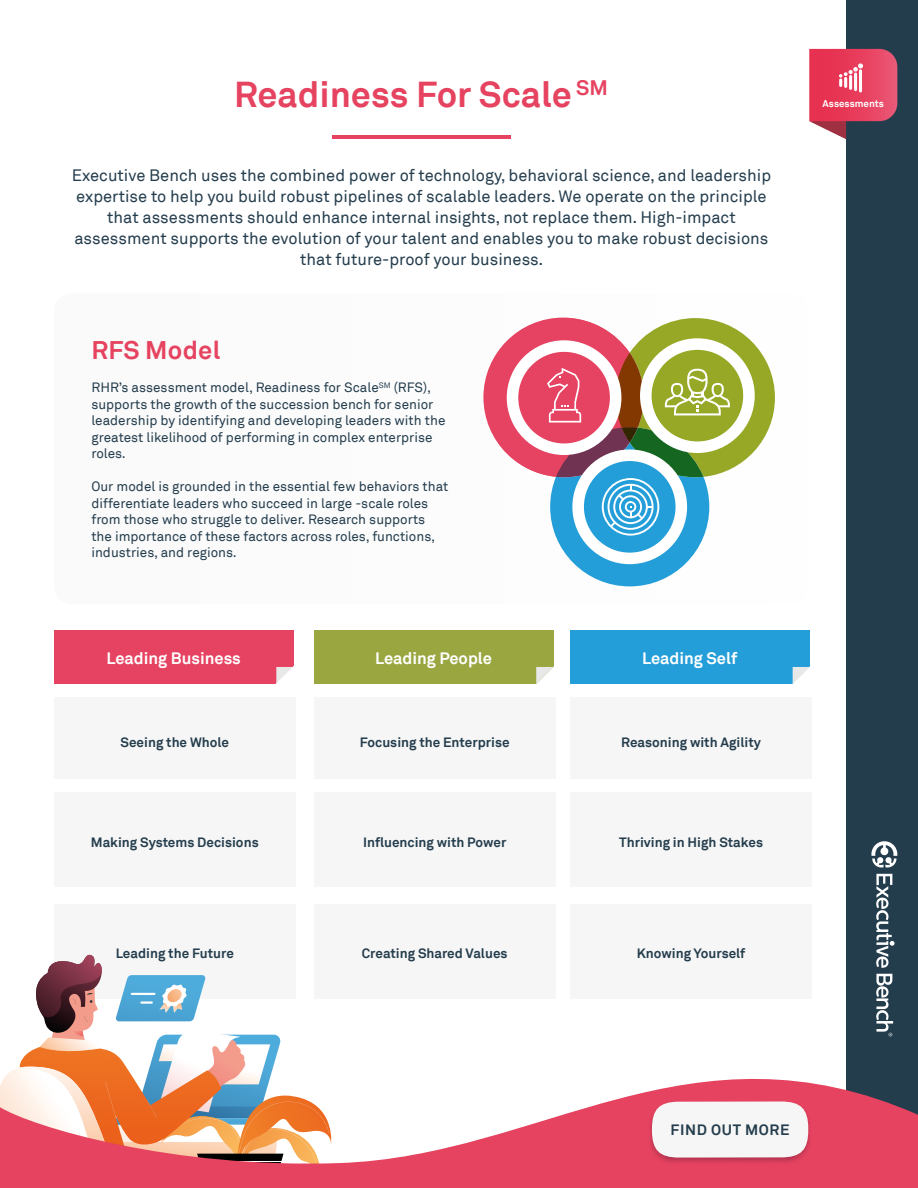
<style>
.page{position:relative;width:918px;height:1188px;background:#fff}
.page>*{position:absolute;margin:0;border:0;box-sizing:border-box;transform-origin:0 0}
.t1{font:700 36px "Akkurat";color:#e64360}
.t2{font:700 25.5px "Akkurat";letter-spacing:.01em;color:#e64360}
.t3{font:16.5px/21px "Akkurat";color:#243d4d;text-align:center}
.t4{font:700 16.5px "Akkurat";color:#fff}
.t5{font:700 15px "Akkurat";letter-spacing:.04em;color:#243d4d}
.t6{font:13.5px/16.5px "Akkurat";color:#243d4d}
.t7{font:700 13.5px "Akkurat";color:#243d4d}
.t8{font:700 9.9px "Akkurat";color:#fff}
</style>
<div class="page">
<div style="left:54px;top:293px;width:755px;height:311px;background:#fafafa;border-radius:18px"></div>
<div style="left:54px;top:792px;width:242px;height:94px;background:#f6f6f6"></div>
<div style="left:314px;top:792px;width:241px;height:94px;background:#f6f6f6"></div>
<div style="left:570px;top:792px;width:242px;height:94px;background:#f6f6f6"></div>
<div style="left:54px;top:905px;width:242px;height:94px;background:#f6f6f6"></div>
<div style="left:314px;top:905px;width:241px;height:94px;background:#f6f6f6"></div>
<svg style="left:36px;top:955px;width:170px;height:59px"></svg>
<div style="left:570px;top:905px;width:242px;height:94px;background:#f6f6f6"></div>
<div style="left:846px;top:0;width:72px;height:1187px;background:#243d4d"></div>
<hr style="left:332px;top:135px;width:179px;height:3px;background:#e64360">
<svg style="left:0;top:1014px;width:918px;height:174px"></svg>
<svg style="left:871px;top:841px;width:26px;height:27px"></svg>
<svg style="left:876px;top:874px;width:19px;height:94px"></svg>
<svg style="left:876px;top:974px;width:17px;height:62px"></svg>
<svg style="left:809px;top:49px;width:88px;height:90px"></svg>
<div style="left:54px;top:630px;width:239px;height:54px;background:#e64261"></div>
<div style="left:314px;top:630px;width:239px;height:54px;background:#9aa741"></div>
<div style="left:570px;top:630px;width:240px;height:54px;background:#249ed9"></div>
<svg style="left:275px;top:665px;width:19px;height:19px"></svg>
<svg style="left:536px;top:665px;width:18px;height:19px"></svg>
<svg style="left:792px;top:666px;width:18px;height:18px"></svg>
<div style="left:54px;top:697px;width:242px;height:82px;background:#f6f6f6"></div>
<div style="left:314px;top:697px;width:241px;height:82px;background:#f6f6f6"></div>
<div style="left:570px;top:697px;width:242px;height:82px;background:#f6f6f6"></div>
<svg style="left:485px;top:318px;width:290px;height:268px"></svg>
<img style="left:649px;top:1102px;width:163px;height:62px">
<div style="left:652px;top:1102px;width:156px;height:56px;background:#f6f6f6;border-radius:27px"></div>
<h1 class="t1" style="left:234px;top:72px;width:375px">Readiness For Scale <sup>SM</sup></h1>
<p class="t3" style="left:72px;top:165px;width:701px">Executive Bench uses the combined power of technology, behavioral science, and leadership expertise to help you build robust pipelines of scalable leaders. We operate on the principle that assessments should enhance internal insights, not replace them. High-impact assessment supports the evolution of your talent and enables you to make robust decisions that future-proof your business.</p>
<h2 class="t2" style="left:91px;top:334px;width:131px">RFS Model</h2>
<p class="t6" style="left:91px;top:380px;width:356px">RHR’s assessment model, Readiness for Scale<sup>SM</sup> (RFS), supports the growth of the succession bench for senior leadership by identifying and developing leaders with the greatest likelihood of performing in complex enterprise roles.</p>
<p class="t6" style="left:91px;top:479px;width:359px">Our model is grounded in the essential few behaviors that differentiate leaders who succeed in large -scale roles from those who struggle to deliver. Research supports the importance of these factors across roles, functions, industries, and regions.</p>
<p class="t4" style="left:107px;top:648px;width:136px">Leading Business</p>
<p class="t4" style="left:375px;top:648px;width:118px">Leading People</p>
<p class="t4" style="left:642px;top:648px;width:96px">Leading Self</p>
<p class="t7" style="left:121px;top:734px;width:110px">Seeing the Whole</p>
<p class="t7" style="left:360px;top:734px;width:151px">Focusing the Enterprise</p>
<p class="t7" style="left:621px;top:734px;width:141px">Reasoning with Agility</p>
<p class="t7" style="left:91px;top:834px;width:169px">Making Systems Decisions</p>
<p class="t7" style="left:363px;top:834px;width:145px">Influencing with Power</p>
<p class="t7" style="left:619px;top:834px;width:145px">Thriving in High Stakes</p>
<p class="t7" style="left:116px;top:945px;width:120px">Leading the Future</p>
<p class="t7" style="left:362px;top:945px;width:147px">Creating Shared Values</p>
<p class="t7" style="left:637px;top:945px;width:110px">Knowing Yourself</p>
<p class="t8" style="left:823px;top:97px;width:63px">Assessments</p>
<p class="t5" style="left:671px;top:1120px;width:120px">FIND OUT MORE</p>
</div>
